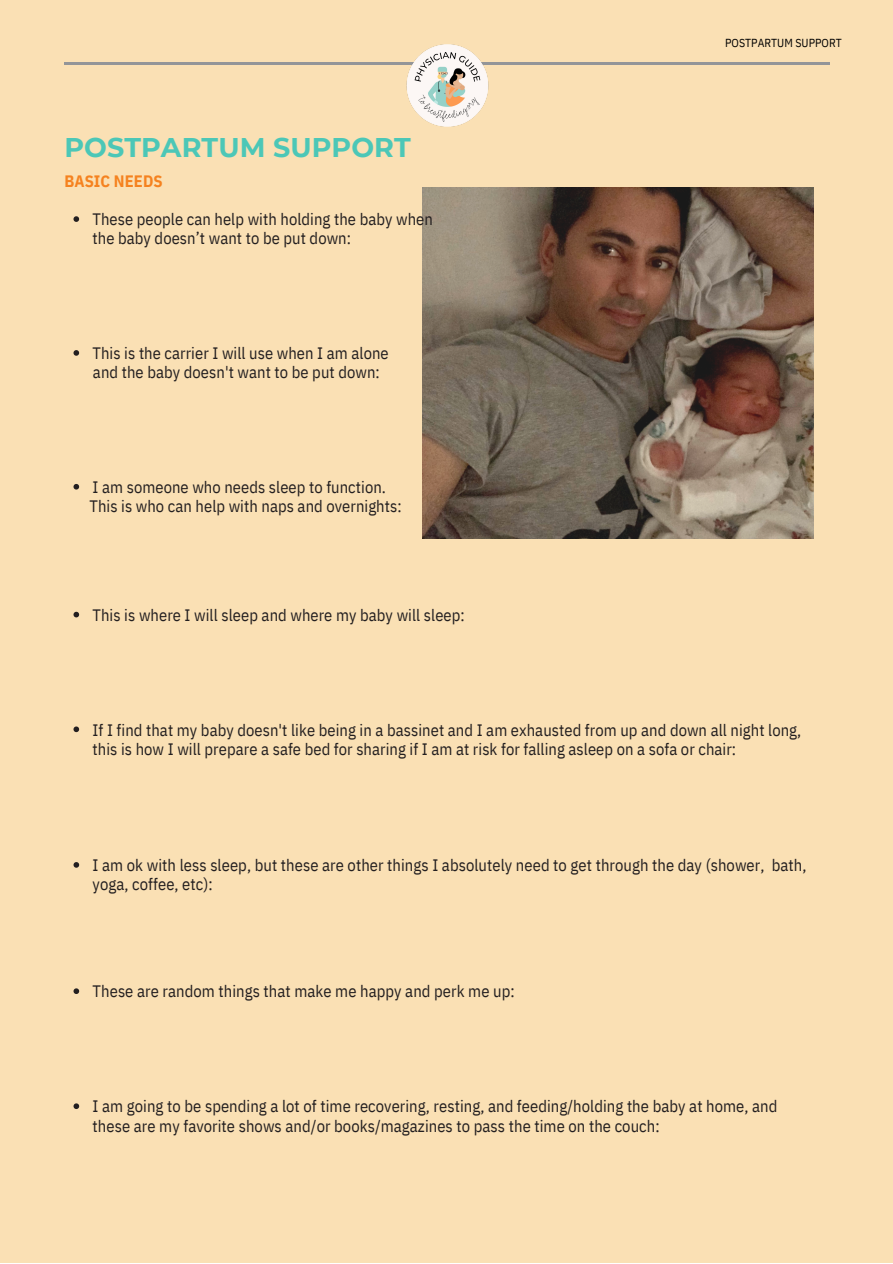
<style>
.page{position:relative;width:893px;height:1264px;background:#fff}
.page>*{position:absolute;margin:0;border:0;box-sizing:border-box;transform-origin:0 0}
.t1{font:700 27px "Montserrat";color:#4cc7b7}
.t2{font:16.5px/19px "IBM Plex Sans Cond";letter-spacing:.005em;color:#231f20}
.t3{font:700 16.5px "IBM Plex Sans Cond";letter-spacing:.005em;color:#f5821f}
.t4{font:11.7px "IBM Plex Sans Cond";letter-spacing:.005em;color:#000}
</style>
<div class="page">
<div style="left:0;top:0;width:892px;height:1262px;background:#fae0b4"></div>
<hr style="left:64px;top:62px;width:766px;height:2px;background:#939598">
<img style="left:422px;top:187px;width:391px;height:351px">
<svg style="left:73px;top:216px;width:6px;height:6px"></svg>
<svg style="left:73px;top:350px;width:6px;height:6px"></svg>
<svg style="left:73px;top:484px;width:6px;height:5px"></svg>
<svg style="left:73px;top:611px;width:6px;height:6px"></svg>
<svg style="left:73px;top:726px;width:6px;height:6px"></svg>
<svg style="left:73px;top:862px;width:6px;height:5px"></svg>
<svg style="left:73px;top:988px;width:6px;height:6px"></svg>
<svg style="left:73px;top:1103px;width:6px;height:5px"></svg>
<img style="left:399px;top:44px;width:97px;height:83px">
<h1 class="t1" style="left:64px;top:131px;width:348px">POSTPARTUM SUPPORT</h1>
<p class="t3" style="left:64px;top:170px;width:100px">BASIC NEEDS</p>
<p class="t2" style="left:92px;top:209px;width:342px">These people can help with holding the baby when the baby doesn’t want to be put down:</p>
<p class="t2" style="left:92px;top:343px;width:298px">This is the carrier I will use when I am alone</p>
<p class="t2" style="left:93px;top:362px;width:288px">and the baby doesn't want to be put down:</p>
<p class="t2" style="left:92px;top:477px;width:295px">I am someone who needs sleep to function.</p>
<p class="t2" style="left:89px;top:496px;width:314px">This is who can help with naps and overnights:</p>
<p class="t2" style="left:92px;top:605px;width:374px">This is where I will sleep and where my baby will sleep:</p>
<p class="t4" style="left:725px;top:35px;width:118px">POSTPARTUM SUPPORT</p>
<p class="t2" style="left:92px;top:719px;width:710px">If I find that my baby doesn't like being in a bassinet and I am exhausted from up and down all night long, this is how I will prepare a safe bed for sharing if I am at risk for falling asleep on a sofa or chair:</p>
<p class="t2" style="left:93px;top:855px;width:715px">I am ok with less sleep, but these are other things I absolutely need to get through the day (shower, bath, yoga, coffee, etc):</p>
<p class="t2" style="left:93px;top:981px;width:423px">These are random things that make me happy and perk me up:</p>
<p class="t2" style="left:93px;top:1096px;width:686px">I am going to be spending a lot of time recovering, resting, and feeding/holding the baby at home, and these are my favorite shows and/or books/magazines to pass the time on the couch:</p>
</div>
